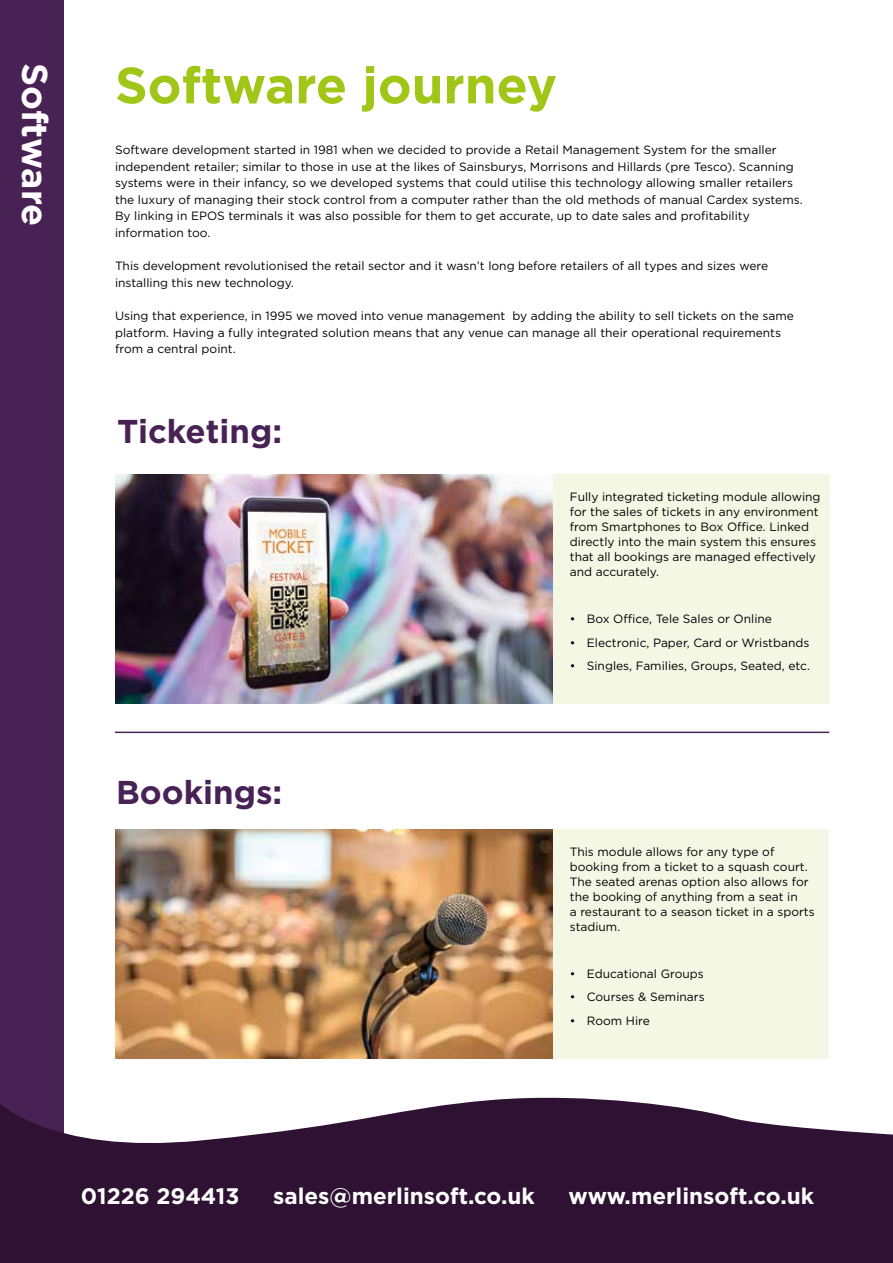
<style>
.page{position:relative;width:893px;height:1263px;background:#fff}
.page>*{position:absolute;margin:0;border:0;box-sizing:border-box;transform-origin:0 0}
.t1{font:700 51px "Gotham";color:#a2c617}
.t2{font:700 36px "Gotham";color:#fff}
.t3{font:700 33px "Gotham";color:#492255}
.t4{font:700 22.5px "Gotham";color:#fff}
.t5{font:12px/15px "Gotham";color:#000}
</style>
<div class="page">
<div style="left:0;top:0;width:64px;height:1166px;background:#492255"></div>
<svg style="left:0;top:1097px;width:893px;height:166px;background:#49304d"></svg>
<div style="left:430px;top:475px;width:399px;height:229px;background:#f3f7e4"></div>
<hr style="left:115px;top:732px;width:714px;height:1px;background:#492255">
<img style="left:115px;top:475px;width:438px;height:229px">
<div style="left:391px;top:829px;width:438px;height:229px;background:#f3f7e4"></div>
<img style="left:115px;top:829px;width:438px;height:229px">
<h2 class="t2" style="left:59px;top:63px;width:165px;rotate:90deg">Software</h2>
<h1 class="t1" style="left:115px;top:51px;width:444px">Software journey</h1>
<p class="t5" style="left:115px;top:141px;width:689px;line-height:16.5px">Software development started in 1981 when we decided to provide a Retail Management System for the smaller independent retailer; similar to those in use at the likes of Sainsburys, Morrisons and Hillards (pre Tesco). Scanning systems were in their infancy, so we developed systems that could utilise this technology allowing smaller retailers the luxury of managing their stock control from a computer rather than the old methods of manual Cardex systems.<br>By linking in EPOS terminals it was also possible for them to get accurate, up to date sales and profitability information too.</p>
<p class="t5" style="left:115px;top:257px;width:655px;line-height:16.5px">This development revolutionised the retail sector and it wasn’t long before retailers of all types and sizes were installing this new technology.</p>
<p class="t5" style="left:115px;top:307px;width:680px;line-height:16.5px">Using that experience, in 1995 we moved into venue management by adding the ability to sell tickets on the same platform. Having a fully integrated solution means that any venue can manage all their operational requirements from a central point.</p>
<h3 class="t3" style="left:117px;top:410px;width:167px">Ticketing:</h3>
<h3 class="t3" style="left:116px;top:771px;width:168px">Bookings:</h3>
<p class="t5" style="left:570px;top:489px;width:252px">Fully integrated ticketing module allowing for the sales of tickets in any environment from Smartphones to Box Office. Linked directly into the main system this ensures that all bookings are managed effectively and accurately.</p>
<p class="t5" style="left:570px;top:611px;width:204px">• Box Office, Tele Sales or Online</p>
<p class="t5" style="left:570px;top:635px;width:241px">• Electronic, Paper, Card or Wristbands</p>
<p class="t5" style="left:570px;top:658px;width:242px">• Singles, Families, Groups, Seated, etc.</p>
<p class="t5" style="left:570px;top:844px;width:246px">This module allows for any type of booking from a ticket to a squash court.<br>The seated arenas option also allows for the booking of anything from a seat in<br>a restaurant to a season ticket in a sports stadium.</p>
<p class="t5" style="left:570px;top:966px;width:135px">• Educational Groups</p>
<p class="t5" style="left:570px;top:989px;width:136px">• Courses &amp; Seminars</p>
<p class="t5" style="left:570px;top:1013px;width:82px">• Room Hire</p>
<h3 class="t4" style="left:81px;top:1181px;width:160px">01226 294413</h3>
<h3 class="t4" style="left:273px;top:1181px;width:263px">sales@merlinsoft.co.uk</h3>
<h3 class="t4" style="left:568px;top:1181px;width:247px">www.merlinsoft.co.uk</h3>
</div>
